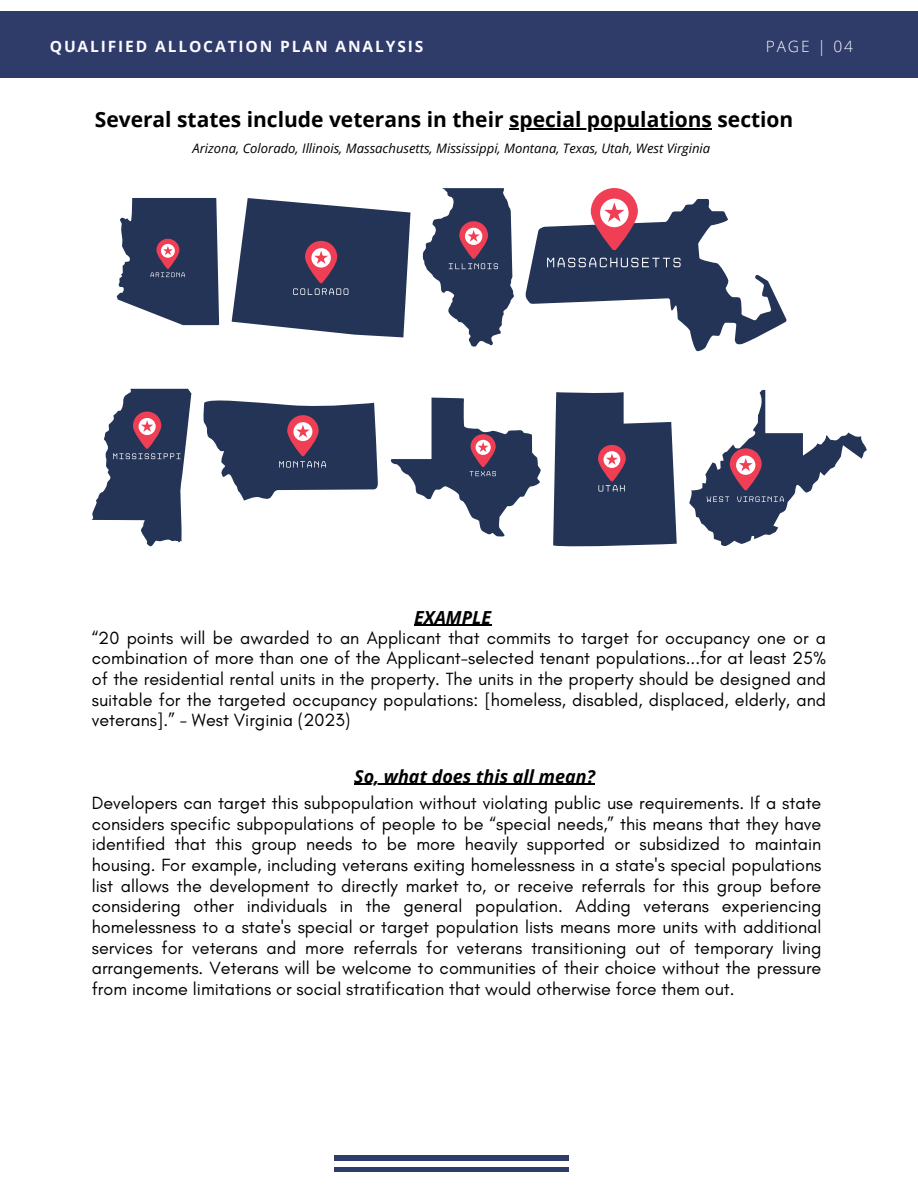
<style>
.page{position:relative;width:918px;height:1188px;background:#fff}
.page>*{position:absolute;margin:0;border:0;box-sizing:border-box;transform-origin:0 0}
.t1{font:700 21px "Open Sans";color:#000}
.t2{font:18px/20.7px "Glacial Indifference";color:#000;text-align:justify}
.t3{font:italic 700 18px "Open Sans";color:#000}
.t4{font:700 15.6px "Open Sans";letter-spacing:.12em;color:#fafaff}
.t5{font:300 15.6px "Open Sans";letter-spacing:.12em;color:#fafaff}
.t6{font:italic 13.05px "Open Sans";color:#000}
</style>
<div class="page">
<div style="left:0;top:11px;width:918px;height:67px;background:#2f3b69"></div>
<div style="left:335px;top:1167px;width:234px;height:5px;background:#2f3b69"></div>
<div style="left:335px;top:1156px;width:234px;height:5px;background:#2f3b69"></div>
<svg style="left:232px;top:198px;width:179px;height:139px;background:#4d5572"></svg>
<svg style="left:117px;top:198px;width:102px;height:127px;background:#48526f"></svg>
<svg style="left:423px;top:188px;width:91px;height:159px"></svg>
<svg style="left:526px;top:188px;width:261px;height:163px"></svg>
<svg style="left:92px;top:389px;width:100px;height:157px"></svg>
<svg style="left:204px;top:401px;width:174px;height:100px"></svg>
<svg style="left:390px;top:398px;width:151px;height:139px"></svg>
<svg style="left:553px;top:392px;width:124px;height:154px;background:#47506e"></svg>
<svg style="left:689px;top:389px;width:178px;height:157px"></svg>
<hr style="left:509px;top:128px;width:203px;height:1px;background:#000">
<hr style="left:414px;top:625px;width:77px;height:1px;background:#000">
<hr style="left:354px;top:784px;width:241px;height:1px;background:#000">
<p class="t4" style="left:50px;top:36px;width:375px">QUALIFIED ALLOCATION PLAN ANALYSIS</p>
<p class="t5" style="left:766px;top:36px;width:89px">PAGE | 04</p>
<p class="t1" style="left:95px;top:105px;width:700px">Several states include veterans in their special populations section</p>
<p class="t6" style="left:192px;top:139px;width:519px">Arizona, Colorado, Illinois, Massachusetts, Mississippi, Montana, Texas, Utah, West Virginia</p>
<p class="t3" style="left:414px;top:604px;width:79px">EXAMPLE</p>
<p class="t2" style="left:92px;top:627px;width:736px">“20 points will be awarded to an Applicant that commits to target for occupancy one or a combination of more than one of the Applicant-selected tenant populations...for at least 25% of the residential rental units in the property. The units in the property should be designed and suitable for the targeted occupancy populations: [homeless, disabled, displaced, elderly, and veterans].” - West Virginia (2023)</p>
<p class="t3" style="left:354px;top:764px;width:242px">So, what does this all mean?</p>
<p class="t2" style="left:92px;top:793px;width:731px">Developers can target this subpopulation without violating public use requirements. If a state considers specific subpopulations of people to be “special needs,” this means that they have identified that this group needs to be more heavily supported or subsidized to maintain housing. For example, including veterans exiting homelessness in a state's special populations list allows the development to directly market to, or receive referrals for this group before considering other individuals in the general population. Adding veterans experiencing homelessness to a state's special or target population lists means more units with additional services for veterans and more referrals for veterans transitioning out of temporary living arrangements. Veterans will be welcome to communities of their choice without the pressure from income limitations or social stratification that would otherwise force them out.</p>
</div>
